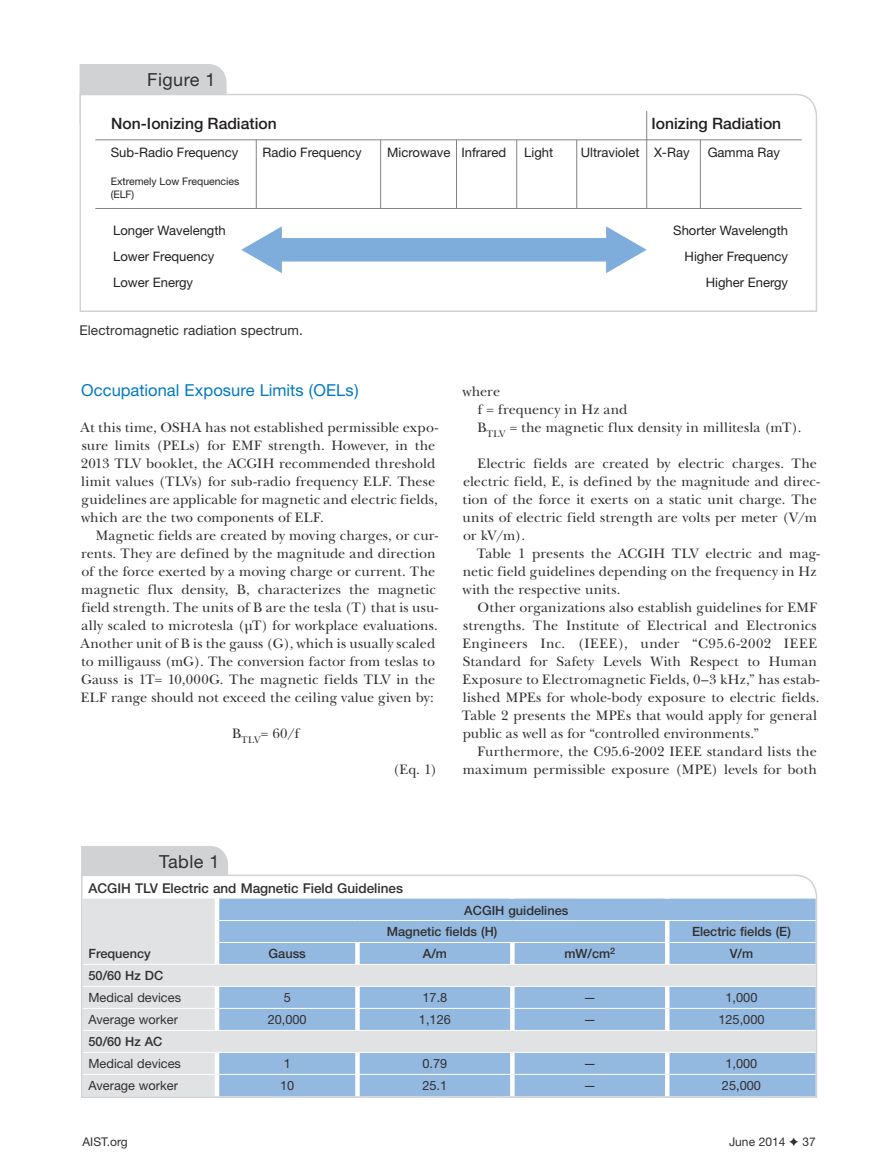
<style>
.page{position:relative;width:878px;height:1175px;background:#fff}
.page>*{position:absolute;margin:0;border:0;box-sizing:border-box;transform-origin:0 0}
._2012_Figure_Callout{font:18px "Helvetica Neue";letter-spacing:.025em;color:#312f30}
._2012_Subhead{font:16.5px "Helvetica Neue";color:#0079c2}
.t1{font:500 15.6px "Helvetica Neue";color:#231f20}
._2013_Body_Text{font:14.25px/18px "New Baskerville";letter-spacing:.005em;color:#312f30}
._2012_Table_Headings{font:500 13.5px "Helvetica Neue";color:#312f30}
._2012_Figure_Caption{font:13.5px "Helvetica Neue";letter-spacing:.01em;color:#312f30}
.t2{font:13.05px/26.1px "Helvetica Neue";color:#231f20}
._2012_Table_Text{font:12.75px "Helvetica Neue";color:#312f30}
._2012_Table_Text-2{font:500 12.75px "Helvetica Neue";color:#312f30}
._2012_Folio_Right{font:12px "Helvetica Neue";color:#312f30}
.t3{font:10.5px/12.6px "Helvetica Neue";color:#231f20}
</style>
<div class="page">
<div style="left:81px;top:846px;width:147px;height:27px;background:#d1d2d4"></div>
<svg style="left:81px;top:873px;width:736px;height:225px;background:#bdd0e6"></svg>
<div style="left:79px;top:64px;width:148px;height:29px;background:#d1d2d4"></div>
<svg style="left:79px;top:93px;width:738px;height:219px"></svg>
<p class="_2012_Figure_Callout" style="left:147px;top:69px;width:70px">Figure 1</p>
<p class="t1" style="left:111px;top:114px;width:167px">Non-Ionizing Radiation</p>
<p class="t1" style="left:651px;top:114px;width:131px">Ionizing Radiation</p>
<p class="t2" style="left:111px;top:139px;width:129px">Sub-Radio Frequency</p>
<p class="t2" style="left:262px;top:139px;width:101px">Radio Frequency</p>
<p class="t2" style="left:387px;top:139px;width:120px">Microwave Infrared</p>
<p class="t2" style="left:524px;top:139px;width:31px">Light</p>
<p class="t2" style="left:580px;top:139px;width:110px">Ultraviolet X-Ray</p>
<p class="t2" style="left:707px;top:139px;width:74px">Gamma Ray</p>
<p class="t3" style="left:111px;top:175px;width:130px">Extremely Low Frequencies (ELF)</p>
<p class="t2" style="left:113px;top:217px;width:114px">Longer Wavelength<br>Lower Frequency<br>Lower Energy</p>
<p class="t2" style="left:673px;top:217px;width:116px;text-align:right">Shorter Wavelength<br>Higher Frequency<br>Higher Energy</p>
<p class="_2012_Figure_Caption" style="left:80px;top:322px;width:225px">Electromagnetic radiation spectrum.</p>
<p class="_2012_Subhead" style="left:81px;top:380px;width:279px">Occupational Exposure Limits (OELs)</p>
<p class="_2013_Body_Text" style="left:80px;top:418px;width:359px">At this time, OSHA has not established permissible expo&shy;sure limits (PELs) for EMF strength. However, in the 2013 TLV booklet, the ACGIH recommended threshold limit values (TLVs) for sub-radio frequency ELF. These guidelines are applicable for magnetic and electric fields, which are the two components of ELF.</p>
<p class="_2013_Body_Text" style="left:80px;top:526px;width:359px;text-indent:15px">Magnetic fields are created by moving charges, or cur&shy;rents. They are defined by the magnitude and direction of the force exerted by a moving charge or current. The magnetic flux density, B, characterizes the magnetic field strength. The units of B are the tesla (T) that is usu&shy;ally scaled to microtesla (µT) for workplace evaluations.<br>Another unit of B is the gauss (G), which is usually scaled to milligauss (mG). The conversion factor from teslas to Gauss is 1T= 10,000G. The magnetic fields TLV in the ELF range should not exceed the ceiling value given by:</p>
<p class="_2013_Body_Text" style="left:232px;top:724px;width:69px">B<sub>TLV</sub>= 60/f</p>
<p class="_2013_Body_Text" style="left:393px;top:760px;width:46px">(Eq. 1)</p>
<p class="_2013_Body_Text" style="left:462px;top:382px;width:39px">where</p>
<p class="_2013_Body_Text" style="left:478px;top:400px;width:151px">f = frequency in Hz and</p>
<p class="_2013_Body_Text" style="left:477px;top:418px;width:325px">B<sub>TLV</sub> = the magnetic flux density in millitesla (mT).</p>
<p class="_2013_Body_Text" style="left:462px;top:454px;width:358px;text-indent:15px">Electric fields are created by electric charges. The electric field, E, is defined by the magnitude and direc&shy;tion of the force it exerts on a static unit charge. The units of electric field strength are volts per meter (V/m or kV/m).</p>
<p class="_2013_Body_Text" style="left:462px;top:544px;width:358px;text-indent:14px">Table 1 presents the ACGIH TLV electric and mag&shy;netic field guidelines depending on the frequency in Hz with the respective units.</p>
<p class="_2013_Body_Text" style="left:461px;top:598px;width:359px;text-indent:16px">Other organizations also establish guidelines for EMF strengths. The Institute of Electrical and Electronics Engineers Inc. (IEEE), under “C95.6-2002 IEEE Standard for Safety Levels With Respect to Human Exposure to Electromagnetic Fields, 0–3 kHz,” has estab&shy;lished MPEs for whole-body exposure to electric fields.<br>Table 2 presents the MPEs that would apply for general public as well as for “controlled environments.”</p>
<p class="_2013_Body_Text" style="left:463px;top:742px;width:356px;text-align:right">Furthermore, the C95.6-2002 IEEE standard lists the maximum permissible exposure (MPE) levels for both</p>
<p class="_2012_Figure_Callout" style="left:159px;top:850px;width:62px">Table 1</p>
<p class="_2012_Table_Headings" style="left:88px;top:879px;width:316px">ACGIH TLV Electric and Magnetic Field Guidelines</p>
<p class="_2012_Table_Text-2" style="left:88px;top:946px;width:64px">Frequency</p>
<p class="_2012_Table_Text-2" style="left:464px;top:902px;width:106px">ACGIH guidelines</p>
<p class="_2012_Table_Text-2" style="left:387px;top:924px;width:112px">Magnetic fields (H)</p>
<p class="_2012_Table_Text-2" style="left:692px;top:924px;width:100px">Electric fields (E)</p>
<p class="_2012_Table_Text-2" style="left:268px;top:946px;width:39px">Gauss</p>
<p class="_2012_Table_Text-2" style="left:423px;top:946px;width:26px">A/m</p>
<p class="_2012_Table_Text-2" style="left:564px;top:946px;width:52px">mW/cm<sup>2</sup></p>
<p class="_2012_Table_Text-2" style="left:729px;top:946px;width:25px">V/m</p>
<p class="_2012_Table_Text-2" style="left:89px;top:968px;width:76px">50/60 Hz DC</p>
<p class="_2012_Table_Text" style="left:89px;top:990px;width:94px">Medical devices</p>
<p class="_2012_Table_Text" style="left:284px;top:990px;width:9px">5</p>
<p class="_2012_Table_Text" style="left:422px;top:990px;width:26px">17.8</p>
<p class="_2012_Table_Text" style="left:583px;top:990px;width:14px">—</p>
<p class="_2012_Table_Text" style="left:725px;top:990px;width:33px">1,000</p>
<p class="_2012_Table_Text" style="left:88px;top:1012px;width:91px">Average worker</p>
<p class="_2012_Table_Text" style="left:268px;top:1012px;width:40px">20,000</p>
<p class="_2012_Table_Text" style="left:419px;top:1012px;width:33px">1,126</p>
<p class="_2012_Table_Text" style="left:583px;top:1012px;width:14px">—</p>
<p class="_2012_Table_Text" style="left:718px;top:1012px;width:48px">125,000</p>
<p class="_2012_Table_Text-2" style="left:88px;top:1034px;width:75px">50/60 Hz AC</p>
<p class="_2012_Table_Text" style="left:88px;top:1056px;width:94px">Medical devices</p>
<p class="_2012_Table_Text" style="left:284px;top:1056px;width:9px">1</p>
<p class="_2012_Table_Text" style="left:422px;top:1056px;width:26px">0.79</p>
<p class="_2012_Table_Text" style="left:583px;top:1056px;width:14px">—</p>
<p class="_2012_Table_Text" style="left:725px;top:1056px;width:33px">1,000</p>
<p class="_2012_Table_Text" style="left:88px;top:1078px;width:91px">Average worker</p>
<p class="_2012_Table_Text" style="left:280px;top:1078px;width:16px">10</p>
<p class="_2012_Table_Text" style="left:422px;top:1078px;width:26px">25.1</p>
<p class="_2012_Table_Text" style="left:583px;top:1078px;width:14px">—</p>
<p class="_2012_Table_Text" style="left:722px;top:1078px;width:40px">25,000</p>
<p class="_2012_Folio_Right" style="left:82px;top:1134px;width:46px">AIST.org</p>
<p class="_2012_Folio_Right" style="left:729px;top:1134px;width:88px">June 2014 ✦ 37</p>
</div>
